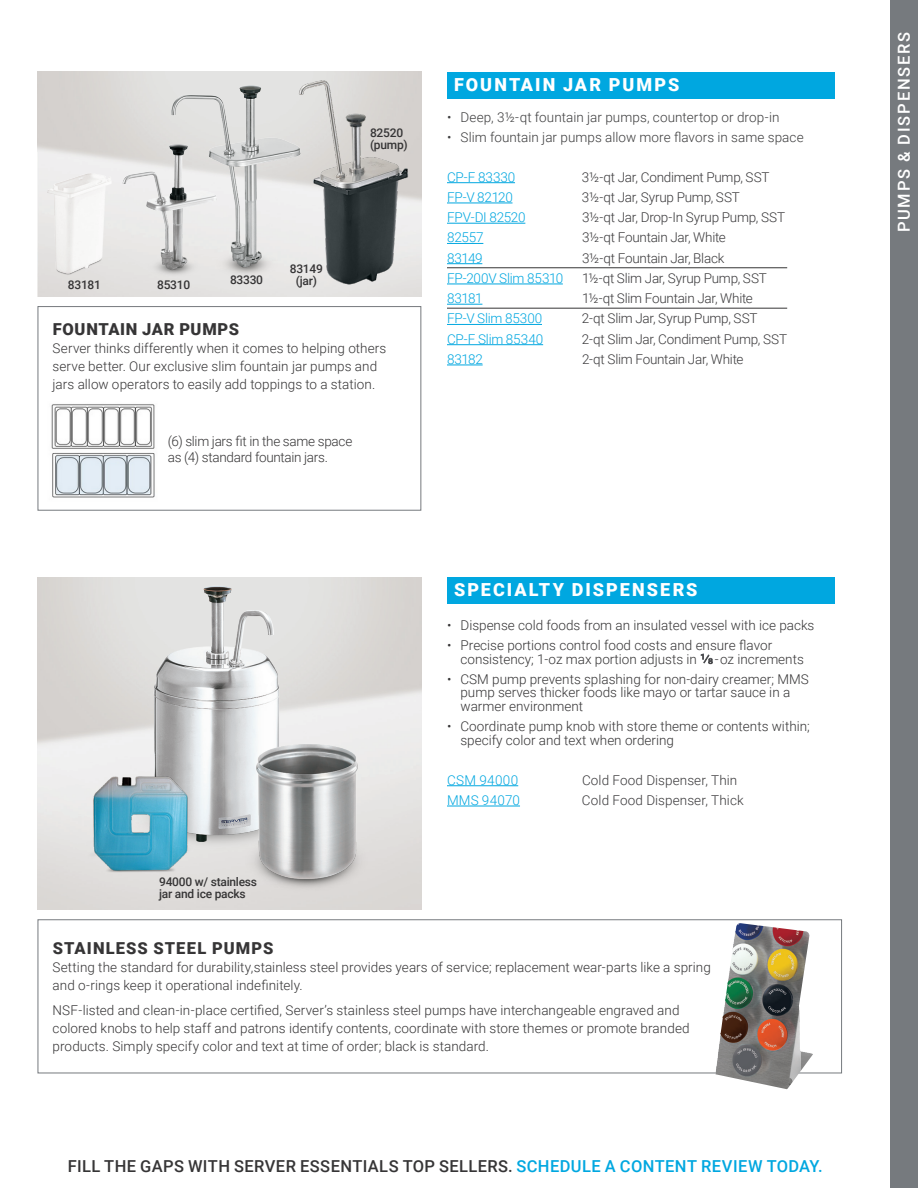
<style>
.page{position:relative;width:918px;height:1188px;background:#fff}
.page>*{position:absolute;margin:0;border:0;box-sizing:border-box;transform-origin:0 0}
.BOX_-_SECTION_HEADER{font:900 18px "Roboto";letter-spacing:.115em;color:#fff}
.t1{font:500 16.5px "Roboto";letter-spacing:.025em;color:#363536}
.CATEGORY_SECTION_HEADERS{font:900 16.5px "Roboto";letter-spacing:.07em;color:#363536}
.HEADLINE{font:500 16.5px "Roboto";letter-spacing:.11em;color:#fff}
.PARAGRAPH{font:900 16.5px "Roboto";letter-spacing:.04em;color:#363536}
.PARAGRAPH-2{font:300 13.5px/18px "Roboto";color:#363536}
.PRODUCT_LIST{font:300 13.5px "Roboto";letter-spacing:-.015em;color:#3a393b}
.t2{font:300 13.5px "Roboto";letter-spacing:.005em;color:#3e3e3f}
.PRODUCT_LIST-2{font:300 13.5px "Roboto";letter-spacing:-.01em;color:#00a7e0}
.Warm___Tradename_Text{font:300 13.5px/16.5px "Roboto";letter-spacing:-.02em;color:#363536}
.PRODUCT_LIST-3{font:300 13.5px "Roboto";letter-spacing:.005em;color:#3a393b}
.PRODUCT_LIST-4{font:300 13.5px "Roboto";letter-spacing:.025em;color:#00a7e0}
.PRODUCT_LIST-5{font:300 13.5px "Roboto";letter-spacing:.01em;color:#00a7e0}
.HEADLINE-2{font:500 12px/12px "Roboto";letter-spacing:-.02em;color:#363536}
.s1{color:#63666a}
.s2{color:#00a7e0}
</style>
<div class="page">
<div style="left:890px;top:0;width:28px;height:1188px;background:#767a7e"></div>
<img style="left:109px;top:142px;width:49px;height:146px">
<img style="left:158px;top:76px;width:169px;height:212px">
<img style="left:297px;top:75px;width:118px;height:210px">
<hr style="left:447px;top:182px;width:68px;height:1px;background:#00a7e0">
<hr style="left:447px;top:203px;width:66px;height:1px;background:#00a7e0">
<hr style="left:447px;top:223px;width:78px;height:1px;background:#00a7e0">
<hr style="left:447px;top:243px;width:36px;height:1px;background:#00a7e0">
<hr style="left:447px;top:263px;width:35px;height:1px;background:#00a7e0">
<hr style="left:447px;top:284px;width:116px;height:1px;background:#00a7e0">
<hr style="left:447px;top:304px;width:35px;height:1px;background:#00a7e0">
<hr style="left:447px;top:324px;width:95px;height:1px;background:#00a7e0">
<hr style="left:447px;top:344px;width:96px;height:1px;background:#00a7e0">
<hr style="left:447px;top:365px;width:36px;height:1px;background:#00a7e0">
<hr style="left:447px;top:267px;width:340px;height:1px;background:#363536">
<div style="left:447px;top:72px;width:388px;height:27px;background:#00a7e0"></div>
<hr style="left:447px;top:308px;width:340px;height:1px;background:#363536">
<hr style="left:447px;top:785px;width:71px;height:1px;background:#00a7e0">
<hr style="left:447px;top:806px;width:73px;height:1px;background:#00a7e0">
<div style="left:447px;top:577px;width:388px;height:27px;background:#00a7e0"></div>
<img style="left:111px;top:582px;width:190px;height:289px">
<img style="left:210px;top:721px;width:182px;height:189px">
<img style="left:86px;top:768px;width:112px;height:112px">
<img style="left:51px;top:404px;width:104px;height:94px">
<div style="left:38px;top:306px;width:383px;height:205px;border:1px solid #767a7e"></div>
<div style="left:38px;top:919px;width:804px;height:154px;border:1px solid #767a7e"></div>
<img style="left:715px;top:923px;width:98px;height:166px">
<img style="left:37px;top:165px;width:82px;height:145px">
<p class="HEADLINE-2" style="left:68px;top:278px;width:35px">83181</p>
<p class="HEADLINE-2" style="left:157px;top:278px;width:35px">85310</p>
<p class="HEADLINE-2" style="left:230px;top:274px;width:35px">83330</p>
<p class="HEADLINE-2" style="left:290px;top:262px;width:35px;text-align:center">83149 (jar)</p>
<p class="HEADLINE-2" style="left:370px;top:127px;width:39px">82520 (pump)</p>
<p class="PARAGRAPH" style="left:53px;top:317px;width:188px">FOUNTAIN JAR PUMPS</p>
<p class="PARAGRAPH-2" style="left:53px;top:338px;width:335px">Server thinks differently when it comes to helping others serve better. Our exclusive slim fountain jar pumps and jars allow operators to easily add toppings to a station.</p>
<p class="Warm___Tradename_Text" style="left:168px;top:432px;width:186px">(6) slim jars fit in the same space as (4) standard fountain jars.</p>
<p class="BOX_-_SECTION_HEADER" style="left:454px;top:72px;width:227px">FOUNTAIN JAR PUMPS</p>
<p class="t2" style="left:447px;top:108px;width:334px">• Deep, 3½-qt fountain jar pumps, countertop or drop-in</p>
<p class="t2" style="left:447px;top:128px;width:358px">• Slim fountain jar pumps allow more flavors in same space</p>
<p class="PRODUCT_LIST-2" style="left:447px;top:167px;width:70px">CP-F 83330</p>
<p class="PRODUCT_LIST" style="left:582px;top:167px;width:189px">3½-qt Jar, Condiment Pump, SST</p>
<p class="PRODUCT_LIST-2" style="left:447px;top:188px;width:67px">FP-V 82120</p>
<p class="PRODUCT_LIST" style="left:582px;top:188px;width:159px">3½-qt Jar, Syrup Pump, SST</p>
<p class="PRODUCT_LIST-2" style="left:447px;top:208px;width:80px">FPV-DI 82520</p>
<p class="PRODUCT_LIST" style="left:582px;top:208px;width:205px">3½-qt Jar, Drop-In Syrup Pump, SST</p>
<p class="PRODUCT_LIST-2" style="left:447px;top:228px;width:38px">82557</p>
<p class="PRODUCT_LIST" style="left:582px;top:228px;width:145px">3½-qt Fountain Jar, White</p>
<p class="PRODUCT_LIST-2" style="left:447px;top:248px;width:37px">83149</p>
<p class="PRODUCT_LIST" style="left:582px;top:248px;width:144px">3½-qt Fountain Jar, Black</p>
<p class="PRODUCT_LIST-2" style="left:447px;top:269px;width:118px">FP-200V Slim 85310</p>
<p class="PRODUCT_LIST" style="left:582px;top:269px;width:187px">1½-qt Slim Jar, Syrup Pump, SST</p>
<p class="PRODUCT_LIST-2" style="left:447px;top:289px;width:37px">83181</p>
<p class="PRODUCT_LIST" style="left:582px;top:289px;width:172px">1½-qt Slim Fountain Jar, White</p>
<p class="PRODUCT_LIST-2" style="left:447px;top:309px;width:97px">FP-V Slim 85300</p>
<p class="PRODUCT_LIST" style="left:582px;top:309px;width:177px">2-qt Slim Jar, Syrup Pump, SST</p>
<p class="PRODUCT_LIST-2" style="left:447px;top:329px;width:98px">CP-F Slim 85340</p>
<p class="PRODUCT_LIST" style="left:582px;top:329px;width:207px">2-qt Slim Jar, Condiment Pump, SST</p>
<p class="PRODUCT_LIST-2" style="left:447px;top:350px;width:37px">83182</p>
<p class="PRODUCT_LIST" style="left:582px;top:350px;width:163px">2-qt Slim Fountain Jar, White</p>
<p class="HEADLINE-2" style="left:159px;top:875px;width:99px">94000 w/ stainless jar and ice packs</p>
<p class="BOX_-_SECTION_HEADER" style="left:454px;top:577px;width:245px">SPECIALTY DISPENSERS</p>
<p class="PARAGRAPH-2" style="left:447px;top:616px;width:369px">• Dispense cold foods from an insulated vessel with ice packs</p>
<p class="PARAGRAPH-2" style="left:460px;top:638px;width:345px;line-height:13.5px;text-indent:-14px">• Precise portions control food costs and ensure flavor consistency; 1-oz max portion adjusts in <span class="s1">1/8</span>-oz increments</p>
<p class="PARAGRAPH-2" style="left:460px;top:672px;width:350px;line-height:13.5px;text-indent:-14px">• CSM pump prevents splashing for non-dairy creamer; MMS pump serves thicker foods like mayo or tartar sauce in a warmer environment</p>
<p class="PARAGRAPH-2" style="left:460px;top:719px;width:351px;line-height:13.5px;text-indent:-14px">• Coordinate pump knob with store theme or contents within; specify color and text when ordering</p>
<p class="PRODUCT_LIST-4" style="left:447px;top:771px;width:73px">CSM 94000</p>
<p class="PRODUCT_LIST-3" style="left:582px;top:771px;width:157px">Cold Food Dispenser, Thin</p>
<p class="PRODUCT_LIST-5" style="left:447px;top:791px;width:75px">MMS 94070</p>
<p class="PRODUCT_LIST-3" style="left:582px;top:791px;width:163px">Cold Food Dispenser, Thick</p>
<p class="CATEGORY_SECTION_HEADERS" style="left:53px;top:937px;width:222px">STAINLESS STEEL PUMPS</p>
<p class="PARAGRAPH-2" style="left:53px;top:958px;width:660px">Setting the standard for durability,stainless steel provides years of service; replacement wear-parts like a spring and o-rings keep it operational indefinitely.</p>
<p class="PARAGRAPH-2" style="left:53px;top:1001px;width:639px">NSF-listed and clean-in-place certified, Server’s stainless steel pumps have interchangeable engraved and colored knobs to help staff and patrons identify contents, coordinate with store themes or promote branded products. Simply specify color and text at time of order; black is standard.</p>
<p class="t1" style="left:68px;top:1155px;width:757px">FILL THE GAPS WITH SERVER ESSENTIALS TOP SELLERS. <span class="s2">SCHEDULE A CONTENT REVIEW TODAY.</span></p>
<p class="HEADLINE" style="left:892px;top:232px;width:202px;rotate:-90deg">PUMPS &amp; DISPENSERS</p>
</div>
